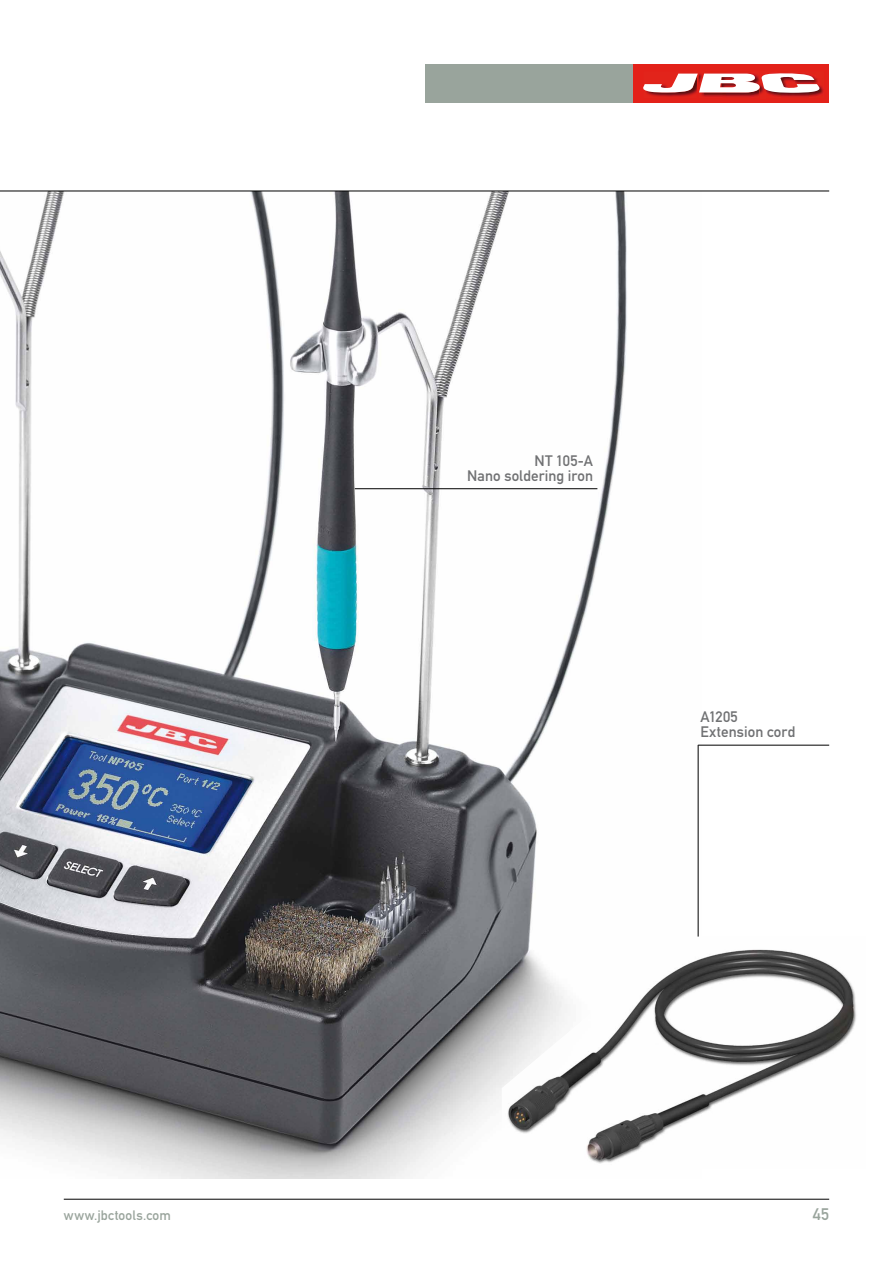
<style>
.page{position:relative;width:893px;height:1263px;background:#fff}
.page>*{position:absolute;margin:0;border:0;box-sizing:border-box;transform-origin:0 0}
.t1{font:16.5px "DIN Mittelschrift";color:#99a49c}
.t2{font:15px/15px "DIN Mittelschrift";letter-spacing:.005em;color:#707173;text-align:right}
.t3{font:13.5px "DIN Mittelschrift";letter-spacing:.02em;color:#99a49c}
</style>
<div class="page">
<img style="left:0;top:192px;width:702px;height:986px">
<img style="left:502px;top:937px;width:355px;height:231px">
<hr style="left:64px;top:1199px;width:765px;height:1px;background:#000">
<hr style="left:0;top:191px;width:829px;height:1px;background:#000">
<hr style="left:355px;top:488px;width:242px;height:1px;background:#000">
<hr style="left:698px;top:745px;width:131px;height:1px;background:#000">
<hr style="left:698px;top:745px;width:1px;height:191px;background:#000">
<div style="left:425px;top:64px;width:403px;height:38px;background:#99a49c"></div>
<div style="left:633px;top:64px;width:196px;height:38px;background:#e32119"></div>
<img style="left:647px;top:93px;width:48px;height:4px">
<img style="left:703px;top:93px;width:57px;height:4px">
<img style="left:767px;top:85px;width:57px;height:12px">
<svg style="left:643px;top:73px;width:177px;height:20px"></svg>
<p class="t2" style="left:467px;top:453px;width:127px">NT 105-A<br>Nano soldering iron</p>
<p class="t2" style="left:700px;top:709px;width:96px;text-align:left">A1205<br>Extension cord</p>
<p class="t3" style="left:64px;top:1207px;width:109px">www.jbctools.com</p>
<p class="t1" style="left:813px;top:1205px;width:18px">45</p>
</div>
